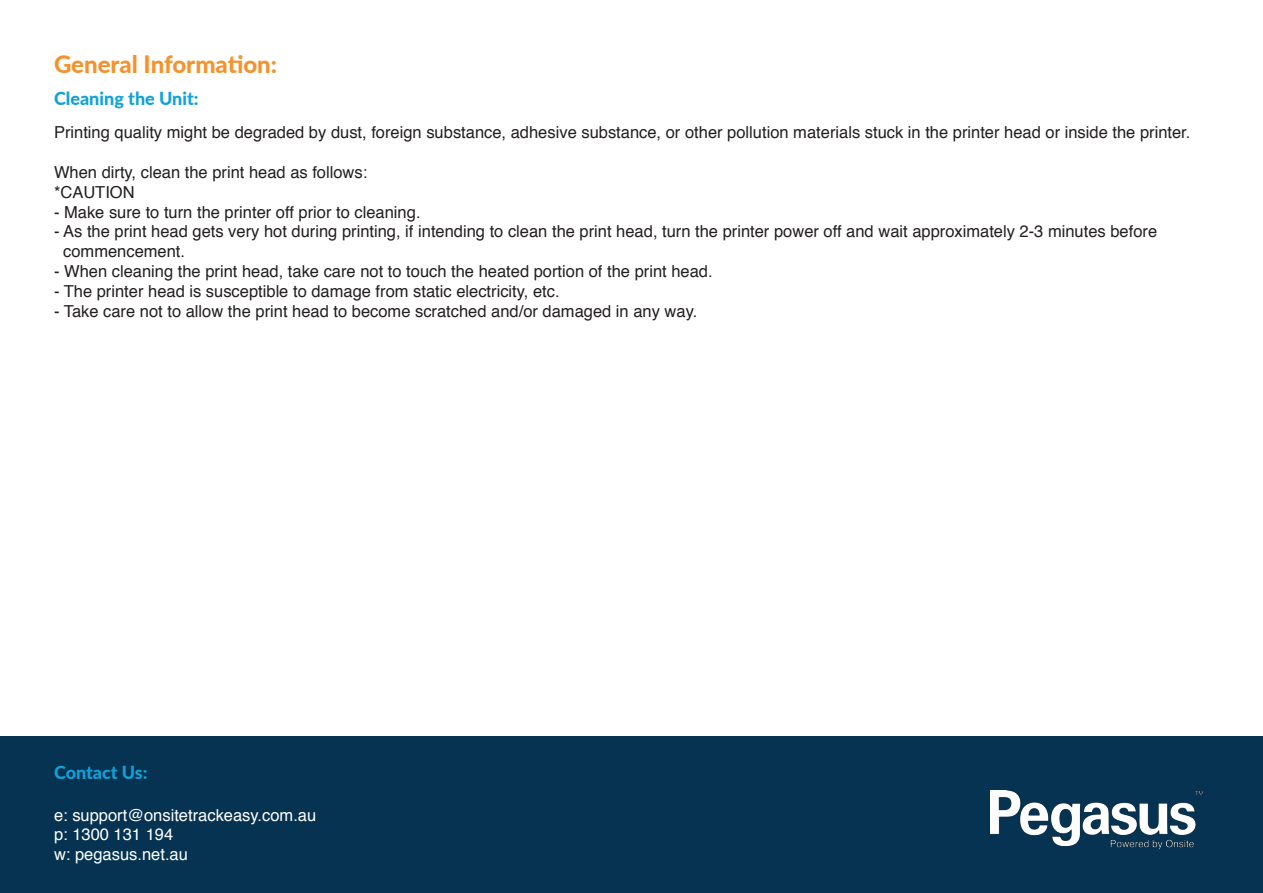
<style>
.page{position:relative;width:1263px;height:893px;background:#fff}
.page>*{position:absolute;margin:0;border:0;box-sizing:border-box;transform-origin:0 0}
.t1{font:800 24px "Lato";color:#f6922c}
.t2{font:800 18px "Lato";color:#0fa2da}
.t3{font:16.5px/19.8px "Helvetica";color:#231f20}
.t4{font:16.5px/19.8px "Helvetica";color:#fff}
</style>
<div class="page">
<div style="left:0;top:736px;width:1263px;height:157px;background:#053351"></div>
<img style="left:991px;top:791px;width:212px;height:59px">
<p class="t1" style="left:54px;top:47px;width:225px">General Information:</p>
<p class="t2" style="left:54px;top:85px;width:146px">Cleaning the Unit:</p>
<p class="t3" style="left:54px;top:123px;width:1138px">Printing quality might be degraded by dust, foreign substance, adhesive substance, or other pollution materials stuck in the printer head or inside the printer.</p>
<p class="t3" style="left:54px;top:163px;width:315px">When dirty, clean the print head as follows: *CAUTION</p>
<p class="t3" style="left:54px;top:202px;width:368px">- Make sure to turn the printer off prior to cleaning.</p>
<p class="t3" style="left:63px;top:222px;width:1095px;text-indent:-9px">- As the print head gets very hot during printing, if intending to clean the print head, turn the printer power off and wait approximately 2-3 minutes before commencement.</p>
<p class="t3" style="left:54px;top:262px;width:660px">- When cleaning the print head, take care not to touch the heated portion of the print head.</p>
<p class="t3" style="left:54px;top:282px;width:507px">- The printer head is susceptible to damage from static electricity, etc.</p>
<p class="t3" style="left:54px;top:301px;width:645px">- Take care not to allow the print head to become scratched and/or damaged in any way.</p>
<p class="t2" style="left:54px;top:759px;width:95px">Contact Us:</p>
<p class="t4" style="left:54px;top:805px;width:264px">e: support@onsitetrackeasy.com.au p: 1300 131 194</p>
<p class="t4" style="left:54px;top:845px;width:135px">w: pegasus.net.au</p>
</div>
